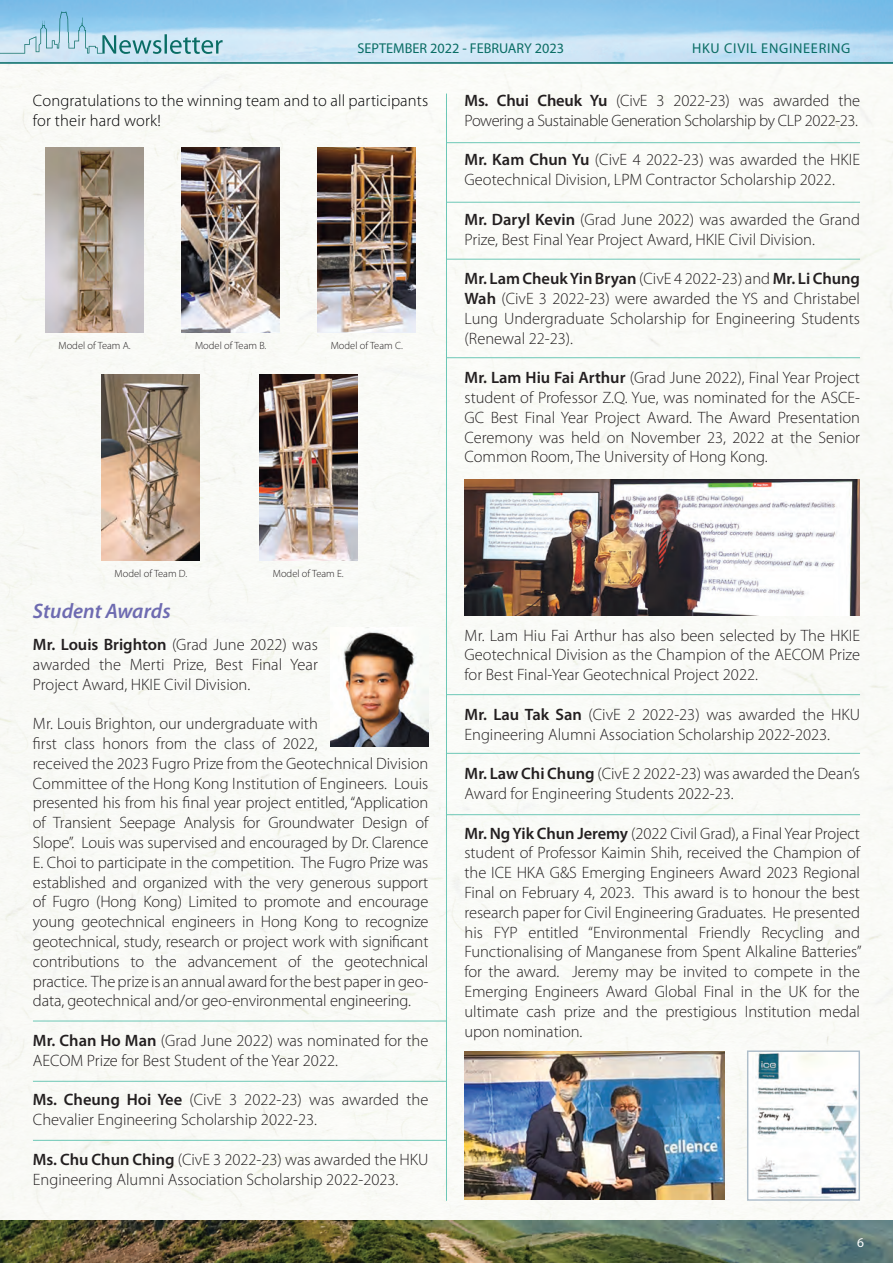
<style>
.page{position:relative;width:893px;height:1263px;background:#fff}
.page>*{position:absolute;margin:0;border:0;box-sizing:border-box;transform-origin:0 0}
.t1{font:italic 600 21px "Myriad Pro";color:#6e6bb1}
.t2{font:300 16.5px/19.8px "Myriad Pro";color:#231f20}
.t3{font:300 16.5px/19.8px "Myriad Pro";letter-spacing:-.025em;color:#231f20}
.t4{font:300 16.5px/19.8px "Myriad Pro";letter-spacing:.01em;color:#000001}
.t5{font:14.25px "Myriad Pro";color:#0a6d65}
.t6{font:14.25px "Myriad Pro";letter-spacing:.05em;color:#0a6d65}
.t7{font:13.5px "Myriad Pro";color:#fff}
.t8{font:300 10.5px "Myriad Pro";color:#231f20}
.s1{font-weight:600}
</style>
<div class="page">
<img style="left:0;top:64px;width:893px;height:1156px">
<img style="left:0;top:0;width:893px;height:62px">
<img style="left:0;top:1220px;width:893px;height:43px">
<svg style="left:0;top:12px;width:223px;height:42px;background:#9fcde3"></svg>
<hr style="left:0;top:62px;width:893px;height:2px;background:#0a6d65">
<hr style="left:446px;top:94px;width:1px;height:1107px;background:#6cc7b6">
<hr style="left:446px;top:357px;width:414px;height:1px;background:#6cc7b6">
<hr style="left:446px;top:694px;width:414px;height:1px;background:#6cc7b6">
<hr style="left:446px;top:753px;width:414px;height:1px;background:#6cc7b6">
<hr style="left:446px;top:814px;width:414px;height:1px;background:#6cc7b6">
<hr style="left:446px;top:259px;width:414px;height:1px;background:#6cc7b6">
<img style="left:331px;top:628px;width:97px;height:119px">
<img style="left:465px;top:479px;width:395px;height:136px">
<hr style="left:446px;top:142px;width:414px;height:1px;background:#6cc7b6">
<hr style="left:33px;top:1021px;width:414px;height:1px;background:#6cc7b6">
<hr style="left:33px;top:1081px;width:414px;height:1px;background:#6cc7b6">
<hr style="left:33px;top:1140px;width:414px;height:1px;background:#6cc7b6">
<hr style="left:446px;top:202px;width:414px;height:1px;background:#6cc7b6">
<img style="left:749px;top:1052px;width:109px;height:147px">
<div style="left:747px;top:1050px;width:113px;height:151px;border:1px solid #afbeca"></div>
<img style="left:465px;top:1051px;width:260px;height:149px">
<img style="left:46px;top:147px;width:98px;height:186px">
<img style="left:102px;top:375px;width:98px;height:186px">
<img style="left:182px;top:147px;width:98px;height:186px">
<img style="left:259px;top:375px;width:98px;height:186px">
<img style="left:318px;top:147px;width:98px;height:186px">
<p class="t5" style="left:358px;top:40px;width:208px">SEPTEMBER 2022 - FEBRUARY 2023</p>
<p class="t6" style="left:692px;top:40px;width:160px">HKU CIVIL ENGINEERING</p>
<p class="t4" style="left:33px;top:90px;width:397px">Congratulations to the winning team and to all participants for their hard work!</p>
<p class="t8" style="left:58px;top:339px;width:74px">Model of Team A.</p>
<p class="t8" style="left:195px;top:339px;width:73px">Model of Team B.</p>
<p class="t8" style="left:331px;top:339px;width:74px">Model of Team C.</p>
<p class="t3" style="left:465px;top:90px;width:397px"><span class="s1">Ms. Chui Cheuk Yu</span> (CivE 3 2022-23) was awarded the<br>Powering a Sustainable Generation Scholarship by CLP 2022-23.</p>
<p class="t2" style="left:465px;top:150px;width:397px"><span class="s1">Mr. Kam Chun Yu</span> (CivE 4 2022-23) was awarded the HKIE<br>Geotechnical Division, LPM Contractor Scholarship 2022.</p>
<p class="t2" style="left:465px;top:209px;width:397px"><span class="s1">Mr. Daryl Kevin</span> (Grad June 2022) was awarded the Grand<br>Prize, Best Final Year Project Award, HKIE Civil Division.</p>
<p class="t2" style="left:465px;top:269px;width:397px;text-align:justify"><span class="s1">Mr. Lam Cheuk Yin Bryan</span> (CivE 4 2022-23) and <span class="s1">Mr. Li Chung Wah</span> (CivE 3 2022-23) were awarded the YS and Christabel Lung Undergraduate Scholarship for Engineering Students (Renewal 22-23).</p>
<p class="t2" style="left:465px;top:368px;width:397px;text-align:justify"><span class="s1">Mr. Lam Hiu Fai Arthur</span> (Grad June 2022), Final Year Project student of Professor Z.Q. Yue, was nominated for the ASCE-GC Best Final Year Project Award. The Award Presentation Ceremony was held on November 23, 2022 at the Senior Common Room, The University of Hong Kong.</p>
<p class="t8" style="left:115px;top:567px;width:74px">Model of Team D.</p>
<p class="t8" style="left:273px;top:567px;width:73px">Model of Team E.</p>
<p class="t1" style="left:33px;top:598px;width:139px">Student Awards</p>
<p class="t2" style="left:33px;top:634px;width:286px;text-align:justify"><span class="s1">Mr. Louis Brighton</span> (Grad June 2022) was awarded the Merti Prize, Best Final Year Project Award, HKIE Civil Division.</p>
<p class="t2" style="left:33px;top:713px;width:397px">Mr. Louis Brighton, our undergraduate with<br>first class honors from the class of 2022,<br>received the 2023 Fugro Prize from the Geotechnical Division Committee of the Hong Kong Institution of Engineers. Louis presented his from his final year project entitled, “Application of Transient Seepage Analysis for Groundwater Design of Slope”. Louis was supervised and encouraged by Dr. Clarence E. Choi to participate in the competition. The Fugro Prize was established and organized with the very generous support of Fugro (Hong Kong) Limited to promote and encourage young geotechnical engineers in Hong Kong to recognize geotechnical, study, research or project work with significant contributions to the advancement of the geotechnical practice. The prize is an annual award for the best paper in geo&shy;data, geotechnical and/or geo-environmental engineering.</p>
<p class="t2" style="left:33px;top:1030px;width:397px"><span class="s1">Mr. Chan Ho Man</span> (Grad June 2022) was nominated for the<br>AECOM Prize for Best Student of the Year 2022.</p>
<p class="t2" style="left:33px;top:1090px;width:397px"><span class="s1">Ms. Cheung Hoi Yee</span> (CivE 3 2022-23) was awarded the<br>Chevalier Engineering Scholarship 2022-23.</p>
<p class="t2" style="left:33px;top:1149px;width:397px"><span class="s1">Ms. Chu Chun Ching</span> (CivE 3 2022-23) was awarded the HKU<br>Engineering Alumni Association Scholarship 2022-2023.</p>
<p class="t2" style="left:465px;top:625px;width:397px;text-align:justify">Mr. Lam Hiu Fai Arthur has also been selected by The HKIE Geotechnical Division as the Champion of the AECOM Prize for Best Final-Year Geotechnical Project 2022.</p>
<p class="t2" style="left:465px;top:704px;width:397px"><span class="s1">Mr. Lau Tak San</span> (CivE 2 2022-23) was awarded the HKU<br>Engineering Alumni Association Scholarship 2022-2023.</p>
<p class="t2" style="left:465px;top:764px;width:397px"><span class="s1">Mr. Law Chi Chung</span> (CivE 2 2022-23) was awarded the Dean’s<br>Award for Engineering Students 2022-23.</p>
<p class="t2" style="left:465px;top:823px;width:399px;text-align:justify"><span class="s1">Mr. Ng Yik Chun Jeremy</span> (2022 Civil Grad), a Final Year Project student of Professor Kaimin Shih, received the Champion of the ICE HKA G&amp;S Emerging Engineers Award 2023 Regional Final on February 4, 2023. This award is to honour the best research paper for Civil Engineering Graduates. He presented his FYP entitled “Environmental Friendly Recycling and Functionalising of Manganese from Spent Alkaline Batteries” for the award. Jeremy may be invited to compete in the Emerging Engineers Award Global Final in the UK for the ultimate cash prize and the prestigious Institution medal upon nomination.</p>
<p class="t7" style="left:857px;top:1234px;width:8px">6</p>
</div>
